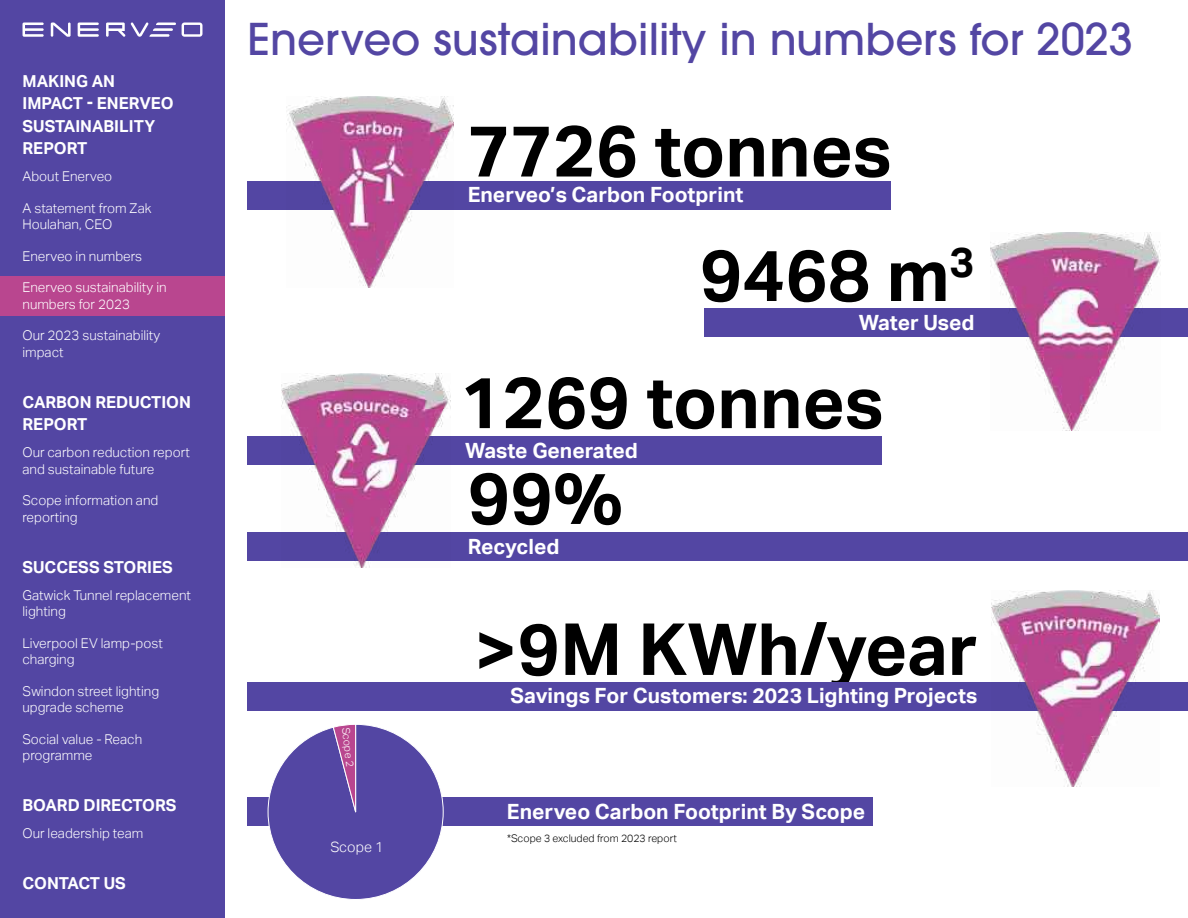
<style>
.page{position:relative;width:1188px;height:918px;background:#fff}
.page>*{position:absolute;margin:0;border:0;box-sizing:border-box;transform-origin:0 0}
.t1{font:700 72px/151.1px "Aktiv Grotesk";color:#000}
.t2{font:500 43.5px "ITC Avant Garde Pro";color:#5346a3}
.t3{font:700 21px "Aktiv Grotesk";color:#fff}
.t4{font:700 16.5px/22.5px "Aktiv Grotesk";color:#fff}
.t5{font:300 14.25px "Aktiv Grotesk";color:#fff}
.t6{font:300 13.5px/16.5px "Aktiv Grotesk";color:#fff}
.t7{font:300 10.65px "Aktiv Grotesk";color:#fff}
.t8{font:300 10.5px "Aktiv Grotesk";color:#000}
</style>
<div class="page">
<div style="left:0;top:0;width:225px;height:918px;background:#5346a3"></div>
<div style="left:248px;top:181px;width:643px;height:28px;background:#5346a3"></div>
<div style="left:704px;top:309px;width:484px;height:28px;background:#5346a3"></div>
<div style="left:248px;top:436px;width:634px;height:28px;background:#5346a3"></div>
<div style="left:248px;top:532px;width:940px;height:28px;background:#5346a3"></div>
<div style="left:248px;top:798px;width:625px;height:28px;background:#5346a3"></div>
<img style="left:282px;top:374px;width:168px;height:194px">
<img style="left:990px;top:232px;width:171px;height:198px">
<img style="left:286px;top:96px;width:168px;height:191px">
<div style="left:0;top:276px;width:225px;height:40px;background:#b9468f"></div>
<div style="left:248px;top:683px;width:940px;height:28px;background:#5346a3"></div>
<img style="left:992px;top:590px;width:167px;height:196px">
<svg style="left:267px;top:724px;width:177px;height:176px"></svg>
<svg style="left:106px;top:23px;width:70px;height:14px"></svg>
<svg style="left:51px;top:23px;width:20px;height:14px"></svg>
<svg style="left:22px;top:22px;width:22px;height:15px"></svg>
<svg style="left:182px;top:23px;width:20px;height:14px"></svg>
<svg style="left:78px;top:22px;width:21px;height:15px"></svg>
<p class="t4" style="left:22px;top:70px;width:153px">MAKING AN<br>IMPACT - ENERVEO<br>SUSTAINABILITY<br>REPORT</p>
<p class="t6" style="left:22px;top:168px;width:91px">About Enerveo</p>
<p class="t6" style="left:22px;top:200px;width:130px">A statement from Zak<br>Houlahan, CEO</p>
<p class="t6" style="left:22px;top:248px;width:121px">Enerveo in numbers</p>
<p class="t6" style="left:22px;top:279px;width:146px">Enerveo sustainability in numbers for 2023</p>
<p class="t6" style="left:22px;top:327px;width:139px">Our 2023 sustainability impact</p>
<p class="t4" style="left:22px;top:391px;width:170px">CARBON REDUCTION<br>REPORT</p>
<p class="t6" style="left:22px;top:444px;width:169px">Our carbon reduction report and sustainable future</p>
<p class="t6" style="left:22px;top:492px;width:137px">Scope information and reporting</p>
<p class="t4" style="left:22px;top:556px;width:152px">SUCCESS STORIES</p>
<p class="t6" style="left:22px;top:587px;width:170px">Gatwick Tunnel replacement lighting</p>
<p class="t6" style="left:22px;top:635px;width:142px">Liverpool EV lamp-post charging</p>
<p class="t6" style="left:22px;top:683px;width:138px">Swindon street lighting upgrade scheme</p>
<p class="t6" style="left:22px;top:731px;width:121px">Social value - Reach programme</p>
<p class="t4" style="left:22px;top:794px;width:156px">BOARD DIRECTORS</p>
<p class="t6" style="left:22px;top:825px;width:122px">Our leadership team</p>
<p class="t4" style="left:22px;top:872px;width:105px">CONTACT US</p>
<h2 class="t2" style="left:248px;top:11px;width:887px">Enerveo sustainability in numbers for 2023</h2>
<h1 class="t1" style="left:468px;top:76px;width:425px">7726 tonnes</h1>
<h3 class="t3" style="left:468px;top:183px;width:277px">Enerveo’s Carbon Footprint</h3>
<h1 class="t1" style="left:700px;top:201px;width:276px">9468 m<sup>3</sup></h1>
<h3 class="t3" style="left:859px;top:310px;width:117px">Water Used</h3>
<h1 class="t1" style="left:460px;top:328px;width:425px">1269 tonnes</h1>
<h3 class="t3" style="left:465px;top:438px;width:174px">Waste Generated</h3>
<p class="t7" style="left:352px;top:727px;width:41px;rotate:84deg">Scope 2</p>
<p class="t5" style="left:330px;top:839px;width:55px">Scope 1</p>
<h1 class="t1" style="left:468px;top:424px;width:512px">99%<br>&gt;9M KWh/year</h1>
<h3 class="t3" style="left:468px;top:534px;width:93px">Recycled</h3>
<h3 class="t3" style="left:511px;top:684px;width:468px">Savings For Customers: 2023 Lighting Projects</h3>
<h3 class="t3" style="left:507px;top:799px;width:360px">Enerveo Carbon Footprint By Scope</h3>
<p class="t8" style="left:507px;top:832px;width:171px">*Scope 3 excluded from 2023 report</p>
</div>
